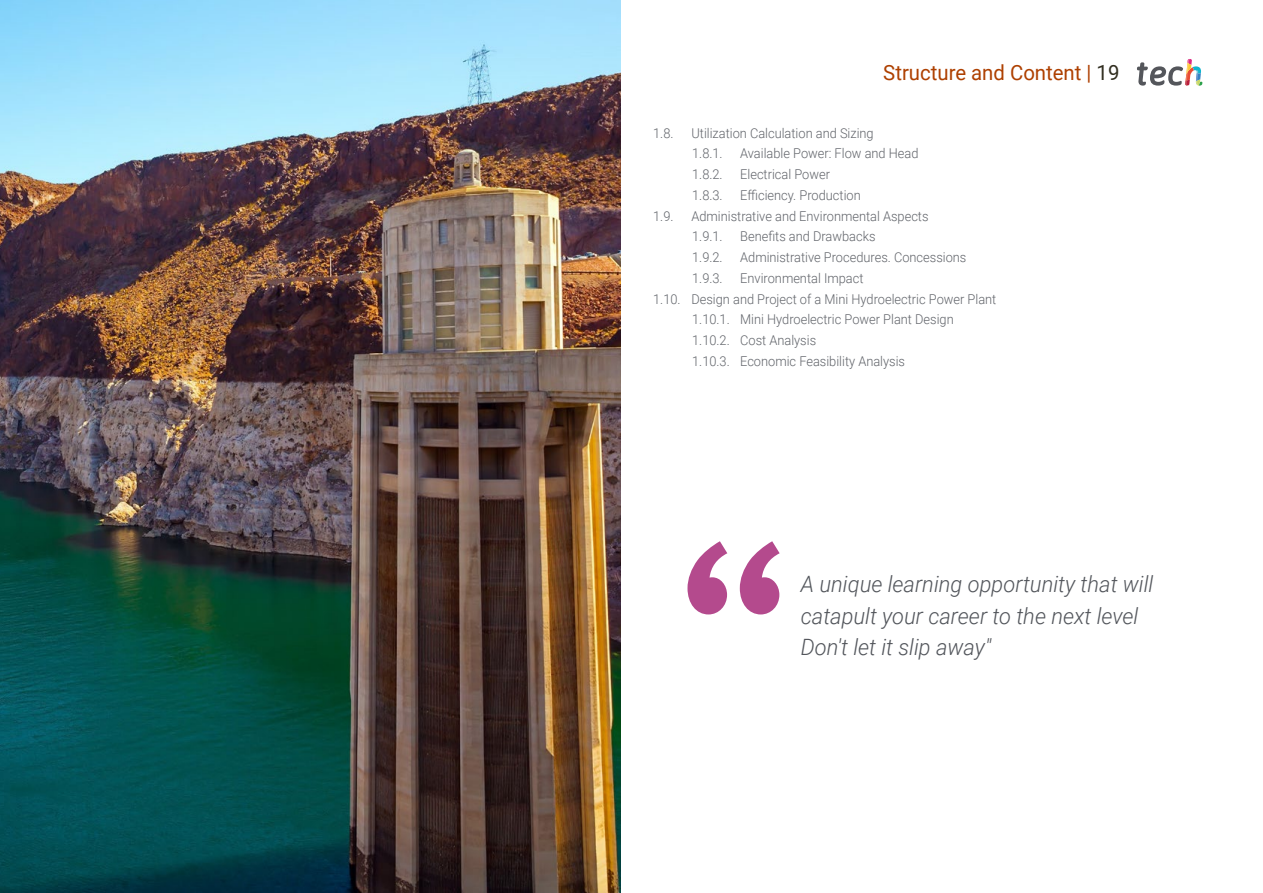
<style>
.page{position:relative;width:1263px;height:893px;background:#fff}
.page>*{position:absolute;margin:0;border:0;box-sizing:border-box;transform-origin:0 0}
.Destacados{font:italic 300 22.5px/31.5px "Roboto";color:#52555b}
.Sección___Pag{font:21px "Roboto";color:#ae4000}
.Temario_nivel_2{font:300 13.5px "Roboto";color:#61646a;scale:.95 1}
.Temario1{font:300 13.5px "Roboto";color:#61646a;scale:.95 1}
.s1{color:#312e20}
</style>
<div class="page">
<svg style="left:1137px;top:59px;width:65px;height:27px"></svg>
<img style="left:0;top:0;width:621px;height:893px">
<svg style="left:687px;top:541px;width:93px;height:73px"></svg>
<p class="Sección___Pag" style="left:883px;top:57px;width:238px">Structure and Content | <span class="s1">19</span></p>
<p class="Temario1" style="left:653px;top:123px;width:23px">1.8.</p>
<p class="Temario1" style="left:691px;top:123px;width:193px">Utilization Calculation and Sizing</p>
<p class="Temario_nivel_2" style="left:692px;top:144px;width:34px">1.8.1.</p>
<p class="Temario_nivel_2" style="left:740px;top:144px;width:189px">Available Power: Flow and Head</p>
<p class="Temario_nivel_2" style="left:692px;top:165px;width:34px">1.8.2.</p>
<p class="Temario_nivel_2" style="left:740px;top:165px;width:96px">Electrical Power</p>
<p class="Temario_nivel_2" style="left:692px;top:186px;width:34px">1.8.3.</p>
<p class="Temario_nivel_2" style="left:740px;top:186px;width:128px">Efficiency. Production</p>
<p class="Temario1" style="left:653px;top:206px;width:23px">1.9.</p>
<p class="Temario1" style="left:691px;top:206px;width:251px">Administrative and Environmental Aspects</p>
<p class="Temario_nivel_2" style="left:692px;top:227px;width:34px">1.9.1.</p>
<p class="Temario_nivel_2" style="left:740px;top:227px;width:144px">Benefits and Drawbacks</p>
<p class="Temario_nivel_2" style="left:692px;top:248px;width:34px">1.9.2.</p>
<p class="Temario_nivel_2" style="left:740px;top:248px;width:240px">Administrative Procedures. Concessions</p>
<p class="Temario_nivel_2" style="left:692px;top:269px;width:34px">1.9.3.</p>
<p class="Temario_nivel_2" style="left:740px;top:269px;width:131px">Environmental Impact</p>
<p class="Temario1" style="left:653px;top:289px;width:363px">1.10. Design and Project of a Mini Hydroelectric Power Plant</p>
<p class="Temario_nivel_2" style="left:692px;top:310px;width:277px">1.10.1. Mini Hydroelectric Power Plant Design</p>
<p class="Temario_nivel_2" style="left:692px;top:331px;width:132px">1.10.2. Cost Analysis</p>
<p class="Temario_nivel_2" style="left:692px;top:352px;width:226px">1.10.3. Economic Feasibility Analysis</p>
<p class="Destacados" style="left:801px;top:567px;width:354px">A unique learning opportunity that will catapult your career to the next level<br>Don't let it slip away"</p>
</div>
